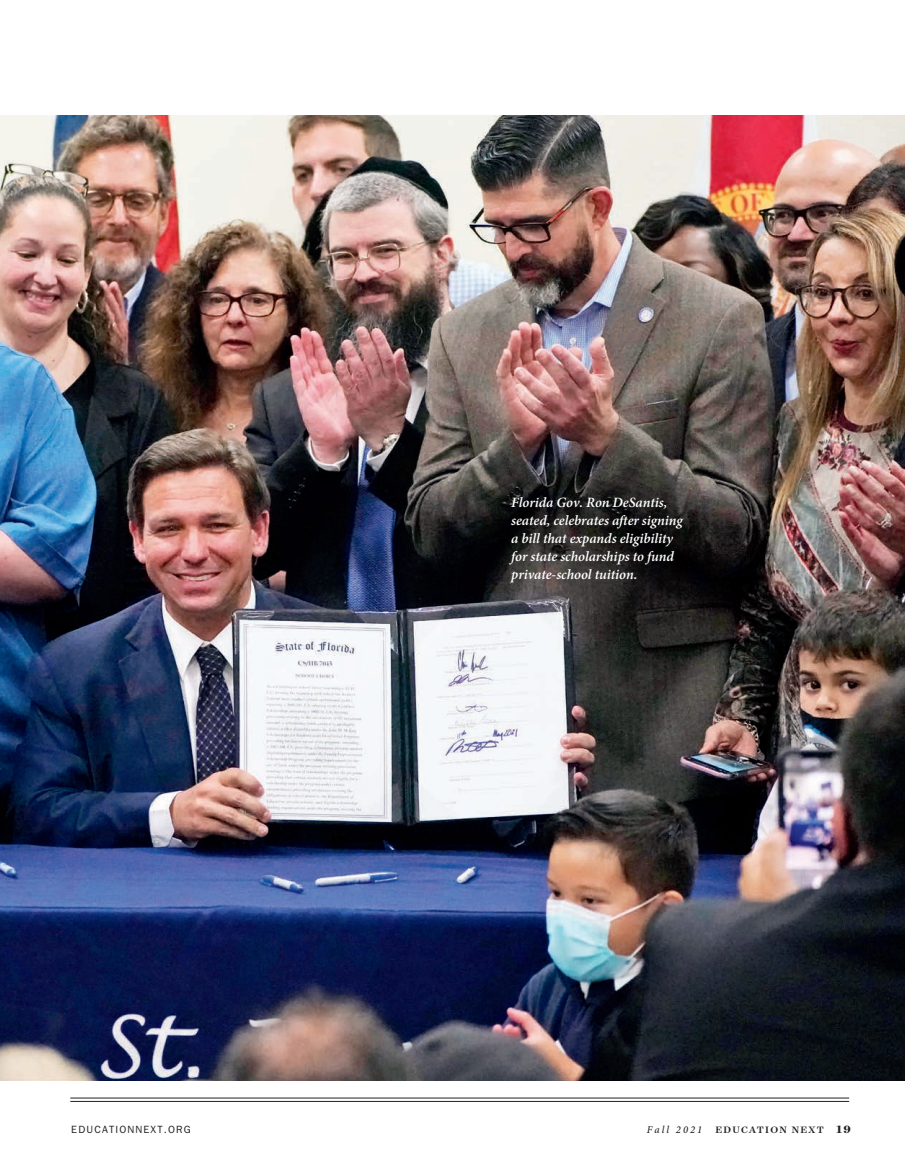
<style>
.page{position:relative;width:905px;height:1175px;background:#fff}
.page>*{position:absolute;margin:0;border:0;box-sizing:border-box;transform-origin:0 0}
.t1{font:italic 600 14.25px/18px "Minion Pro";letter-spacing:-.005em;color:#fff}
.t2{font:500 10.5px "Surveyor Text";letter-spacing:.12em;color:#231f20}
.t3{font:10.5px "Franklin Gothic";letter-spacing:.11em;color:#231f20}
.s1{font-family:"Minion Pro";font-style:italic}
.s2{font-weight:700;font-size:12px}
</style>
<div class="page">
<hr style="left:70px;top:1101px;width:779px;height:1px;background:#231f20">
<hr style="left:70px;top:1097px;width:779px;height:1px;background:#231f20">
<img style="left:0;top:116px;width:904px;height:964px">
<p class="t1" style="left:511px;top:493px;width:173px">Florida Gov. Ron DeSantis, seated, celebrates after signing a bill that expands eligibility for state scholarships to fund private-school tuition.</p>
<p class="t3" style="left:71px;top:1123px;width:121px">EDUCATIONNEXT.ORG</p>
<p class="t2" style="left:647px;top:1122px;width:205px"><span class="s1">Fall 2021</span> EDUCATION NEXT <span class="s2">19</span></p>
</div>
